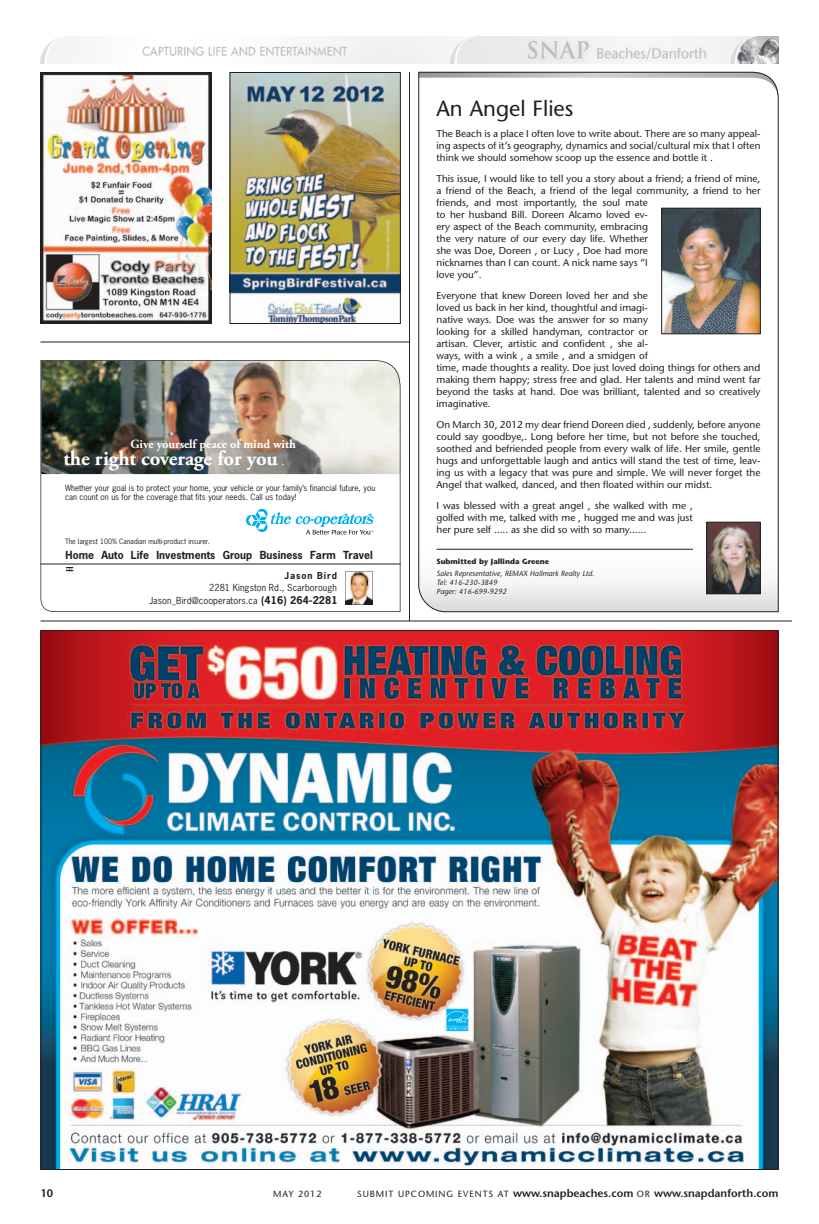
<style>
.page{position:relative;width:819px;height:1224px;background:#fff}
.page>*{position:absolute;margin:0;border:0;box-sizing:border-box;transform-origin:0 0}
.t1{font:22px "Stone Sans";color:#231f20}
.t2{font:700 20.7px "Adobe Garamond Pro";letter-spacing:-.01em;color:#fff}
.t3{font:700 12.4px "Adobe Garamond Pro";letter-spacing:-.005em;color:#fff}
.t4{font:600 11px "Stone Sans";color:#231f20}
.t5{font:700 10.5px "News Gothic";letter-spacing:.005em;color:#231f20}
.t6{font:10px/12px "Stone Sans";color:#231f20;text-align:justify}
.t7{font:9.1px/12.9px "News Gothic";letter-spacing:.01em;color:#231f20;text-align:right}
.t8{font:700 9px "News Gothic";letter-spacing:.1em;color:#231f20}
.t9{font:9px "Stone Sans";letter-spacing:.1em;color:#231f20}
.t10{font:8.1px/9.6px "News Gothic";color:#231f20}
.t11{font:italic 7.5px/9px "Stone Sans";color:#231f20}
.t12{font:700 7.5px "Stone Sans";color:#231f20}
.t13{font:7px "News Gothic";color:#231f20}
.s1{font-family:"Garamond";font-weight:300;font-size:14.5px}
.s2{font-weight:700;font-size:10.1px}
.s3{font-weight:400;font-size:9px}
</style>
<div class="page">
<img style="left:40px;top:37px;width:738px;height:27px">
<hr style="left:409px;top:72px;width:1px;height:549px;background:#231f20">
<hr style="left:40px;top:621px;width:752px;height:1px;background:#231f20">
<hr style="left:40px;top:342px;width:370px;height:1px;background:#231f20">
<svg style="left:418px;top:72px;width:361px;height:540px"></svg>
<hr style="left:437px;top:549px;width:256px;height:1px;background:#231f20">
<img style="left:708px;top:524px;width:51px;height:68px">
<div style="left:706px;top:522px;width:55px;height:72px;border:1px solid #231f20"></div>
<img style="left:663px;top:210px;width:96px;height:122px">
<div style="left:661px;top:208px;width:100px;height:126px;border:1px solid #231f20"></div>
<img style="left:42px;top:632px;width:734px;height:536px">
<img style="left:40px;top:360px;width:360px;height:252px">
<img style="left:40px;top:72px;width:172px;height:252px">
<img style="left:232px;top:74px;width:167px;height:248px">
<div style="left:230px;top:72px;width:171px;height:252px;border:1px solid #231f20"></div>
<p class="t3" style="left:131px;top:437px;width:167px">Give yourself peace of mind with</p>
<h2 class="t2" style="left:63px;top:447px;width:223px">the right coverage for you <span class="s1">.</span></h2>
<p class="t10" style="left:65px;top:483px;width:312px">Whether your goal is to protect your home, your vehicle or your family’s financial future, you can count on us for the coverage that fits your needs. Call us today!</p>
<p class="t13" style="left:65px;top:537px;width:146px">The largest 100% Canadian multi-product insurer.</p>
<p class="t7" style="left:149px;top:581px;width:190px">2281 Kingston Rd., Scarborough<br>Jason_Bird@cooperators.ca <span class="s2">(416) 264-2281</span></p>
<p class="t5" style="left:66px;top:548px;width:309px">Home Auto Life Investments Group Business Farm Travel</p>
<p class="t8" style="left:285px;top:570px;width:54px">Jason Bird</p>
<h1 class="t1" style="left:436px;top:95px;width:138px">An Angel Flies</h1>
<p class="t6" style="left:436px;top:127px;width:326px">The Beach is a place I often love to write about. There are so many appeal&shy;ing aspects of it’s geography, dynamics and social/cultural mix that I often think we should somehow scoop up the essence and bottle it .</p>
<p class="t6" style="left:436px;top:172px;width:326px;text-align:left">This issue, I would like to tell you a story about a friend; a friend of mine, a friend of the Beach, a friend of the legal community, a friend to her friends, and most importantly, the soul mate<br>to her husband Bill. Doreen Alcamo loved ev-<br>ery aspect of the Beach community, embracing<br>the very nature of our every day life. Whether<br>she was Doe, Doreen , or Lucy , Doe had more<br>nicknames than I can count. A nick name says “I<br>love you”.</p>
<p class="t6" style="left:436px;top:289px;width:326px;text-align:left">Everyone that knew Doreen loved her and she<br>loved us back in her kind, thoughtful and imagi-<br>native ways. Doe was the answer for so many<br>looking for a skilled handyman, contractor or<br>artisan. Clever, artistic and confident , she al-<br>ways, with a wink , a smile , and a smidgen of<br>time, made thoughts a reality. Doe just loved doing things for others and making them happy; stress free and glad. Her talents and mind went far beyond the tasks at hand. Doe was brilliant, talented and so creatively imaginative.</p>
<p class="t6" style="left:436px;top:418px;width:326px">On March 30, 2012 my dear friend Doreen died , suddenly, before anyone could say goodbye,. Long before her time, but not before she touched, soothed and befriended people from every walk of life. Her smile, gentle hugs and unforgettable laugh and antics will stand the test of time, leav&shy;ing us with a legacy that was pure and simple. We will never forget the Angel that walked, danced, and then floated within our midst.</p>
<p class="t6" style="left:436px;top:499px;width:258px">I was blessed with a great angel , she walked with me , golfed with me, talked with me , hugged me and was just her pure self ..... as she did so with so many......</p>
<p class="t12" style="left:437px;top:557px;width:114px">Submitted by Jallinda Greene</p>
<p class="t11" style="left:437px;top:569px;width:159px">Sales Representative, REMAX Hallmark Realty Ltd.<br>Tel: 416-230-3849<br>Pager: 416-699-9292</p>
<p class="t4" style="left:40px;top:1186px;width:14px">10</p>
<p class="t9" style="left:273px;top:1188px;width:50px">may 2012</p>
<p class="t4" style="left:357px;top:1186px;width:423px"><span class="s3">Submit upcoming events at</span> www.snapbeaches.com <span class="s3">or</span> www.snapdanforth.com</p>
</div>
